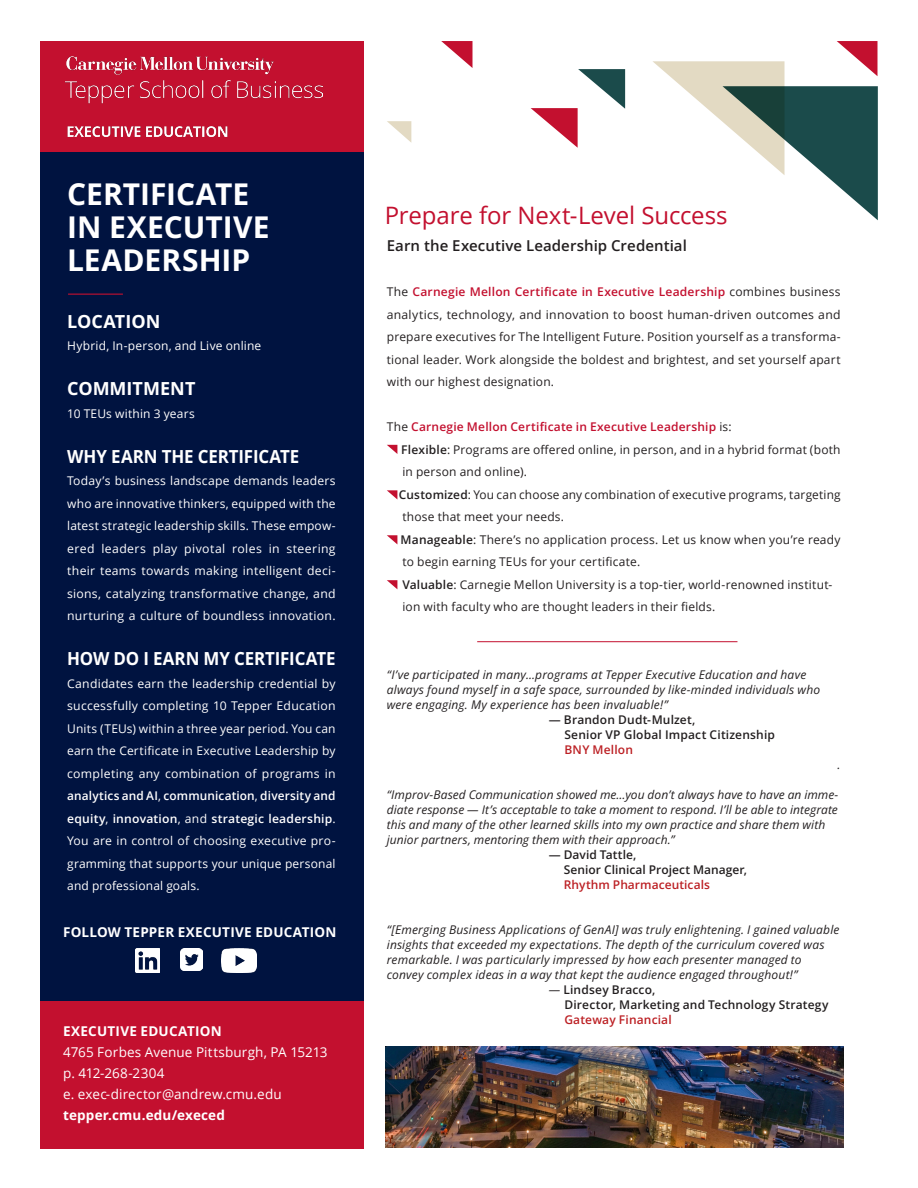
<style>
.page{position:relative;width:918px;height:1188px;background:#fff}
.page>*{position:absolute;margin:0;border:0;box-sizing:border-box;transform-origin:0 0}
.t1{font:700 30px/33px "Open Sans";color:#fff}
.t2{font:24px "Open Sans";letter-spacing:-.005em;color:#c3102f}
.t3{font:700 18px "Open Sans";letter-spacing:-.005em;color:#fff;scale:.94 1}
.t4{font:700 18px "Open Sans";letter-spacing:-.005em;color:#fff}
.t5{font:600 15px "Open Sans";letter-spacing:.005em;color:#231f20}
.t6{font:13.5px "Open Sans";letter-spacing:.01em;color:#fff}
.t7{font:700 13.5px "Open Sans";letter-spacing:.015em;color:#fff}
.t8{font:12px/22.5px "Open Sans";letter-spacing:.02em;color:#fff;text-align:justify}
.t9{font:italic 12px/15px "Open Sans";letter-spacing:.015em;color:#231f20}
.t10{font:12px/22.5px "Open Sans";letter-spacing:.015em;color:#231f20}
.t11{font:600 12px "Open Sans";letter-spacing:.015em;color:#231f20}
.t12{font:600 12px "Open Sans";letter-spacing:.015em;color:#c3102f}
.t13{font:600 12px "Open Sans";letter-spacing:.01em;color:#bc2024}
.s1{font-weight:600}
.s2{font-weight:600;color:#c3102f}
.s3{font-weight:400;color:#231f20}
.s4{font-weight:400;font-style:italic}
</style>
<div class="page">
<div style="left:40px;top:41px;width:324px;height:1107px;background:#001340"></div>
<svg style="left:531px;top:69px;width:94px;height:79px"></svg>
<svg style="left:653px;top:41px;width:225px;height:179px"></svg>
<div style="left:40px;top:1001px;width:324px;height:148px;background:#c3102f"></div>
<img style="left:136px;top:948px;width:24px;height:24px">
<img style="left:180px;top:948px;width:23px;height:23px">
<img style="left:222px;top:948px;width:34px;height:24px">
<div style="left:40px;top:41px;width:324px;height:110px;background:#c3102f"></div>
<img style="left:66px;top:56px;width:256px;height:80px">
<svg style="left:441px;top:41px;width:32px;height:27px"></svg>
<svg style="left:387px;top:121px;width:24px;height:21px"></svg>
<svg style="left:387px;top:445px;width:10px;height:9px"></svg>
<svg style="left:387px;top:490px;width:10px;height:9px"></svg>
<svg style="left:387px;top:535px;width:10px;height:9px"></svg>
<svg style="left:387px;top:580px;width:10px;height:9px"></svg>
<hr style="left:68px;top:294px;width:55px;height:1px;background:#c3102f">
<hr style="left:477px;top:641px;width:260px;height:1px;background:#c3102f">
<img style="left:386px;top:1047px;width:457px;height:100px">
<p class="t1" style="left:67px;top:177px;width:204px">CERTIFICATE<br>IN EXECUTIVE<br>LEADERSHIP</p>
<p class="t4" style="left:67px;top:309px;width:95px">LOCATION</p>
<p class="t8" style="left:67px;top:335px;width:196px">Hybrid, In-person, and Live online</p>
<p class="t4" style="left:67px;top:377px;width:130px">COMMITMENT</p>
<p class="t8" style="left:67px;top:402px;width:129px">10 TEUs within 3 years</p>
<p class="t3" style="left:67px;top:444px;width:248px">WHY EARN THE CERTIFICATE</p>
<p class="t8" style="left:67px;top:470px;width:270px">Today’s business landscape demands leaders who are innovative thinkers, equipped with the latest strategic leadership skills. These empow&shy;ered leaders play pivotal roles in steering their teams towards making intelligent deci&shy;sions, catalyzing transformative change, and nurturing a culture of boundless innovation.</p>
<p class="t3" style="left:67px;top:647px;width:287px">HOW DO I EARN MY CERTIFICATE</p>
<p class="t8" style="left:67px;top:672px;width:270px">Candidates earn the leadership credential by successfully completing 10 Tepper Education Units (TEUs) within a three year period. You can earn the Certificate in Executive Leadership by completing any combination of programs in <span class="s1">analytics and AI</span>, <span class="s1">communication</span>, <span class="s1">diversity and equity</span>, <span class="s1">innovation</span>, and <span class="s1">strategic leadership</span>.<br>You are in control of choosing executive pro&shy;gramming that supports your unique personal and professional goals.</p>
<p class="t7" style="left:63px;top:923px;width:275px">FOLLOW TEPPER EXECUTIVE EDUCATION</p>
<p class="t7" style="left:63px;top:1022px;width:160px">EXECUTIVE EDUCATION</p>
<p class="t6" style="left:63px;top:1043px;width:266px">4765 Forbes Avenue Pittsburgh, PA 15213</p>
<p class="t6" style="left:63px;top:1064px;width:103px">p. 412-268-2304</p>
<p class="t6" style="left:63px;top:1085px;width:220px">e. exec-director@andrew.cmu.edu</p>
<p class="t7" style="left:63px;top:1106px;width:163px">tepper.cmu.edu/execed</p>
<p class="t2" style="left:385px;top:199px;width:344px">Prepare for Next-Level Success</p>
<p class="t5" style="left:387px;top:236px;width:302px">Earn the Executive Leadership Credential</p>
<p class="t10" style="left:387px;top:280px;width:455px;text-align:justify">The <span class="s2">Carnegie Mellon Certificate in Executive Leadership</span> combines business analytics, technology, and innovation to boost human-driven outcomes and prepare executives for The Intelligent Future. Position yourself as a transforma&shy;tional leader. Work alongside the boldest and brightest, and set yourself apart with our highest designation.</p>
<p class="t12" style="left:387px;top:419px;width:346px"><span class="s3">The</span> Carnegie Mellon Certificate in Executive Leadership <span class="s3">is:</span></p>
<p class="t10" style="left:401px;top:438px;width:441px"><span class="s1">Flexible</span>: Programs are offered online, in person, and in a hybrid format (both in person and online).</p>
<p class="t10" style="left:399px;top:483px;width:443px"><span class="s1">Customized</span>: You can choose any combination of executive programs, targeting those that meet your needs.</p>
<p class="t10" style="left:401px;top:528px;width:441px"><span class="s1">Manageable</span>: There’s no application process. Let us know when you’re ready to begin earning TEUs for your certificate.</p>
<p class="t10" style="left:402px;top:573px;width:431px"><span class="s1">Valuable</span>: Carnegie Mellon University is a top-tier, world-renowned institut&shy;ion with faculty who are thought leaders in their fields.</p>
<p class="t9" style="left:387px;top:666px;width:435px">“I’ve participated in many…programs at Tepper Executive Education and have always found myself in a safe space, surrounded by like-minded individuals who were engaging. My experience has been invaluable!”</p>
<p class="t11" style="left:549px;top:711px;width:148px">— Brandon Dudt-Mulzet,</p>
<p class="t11" style="left:564px;top:726px;width:212px">Senior VP Global Impact Citizenship</p>
<p class="t13" style="left:564px;top:741px;width:70px">BNY Mellon</p>
<p class="t9" style="left:838px;top:756px;width:5px">.</p>
<p class="t9" style="left:387px;top:786px;width:453px">“Improv-Based Communication showed me…you don’t always have to have an imme&shy;diate response — It’s acceptable to take a moment to respond. I’ll be able to integrate this and many of the other learned skills into my own practice and share them with junior partners, mentoring them with their approach.”</p>
<p class="t11" style="left:549px;top:846px;width:89px">— David Tattle,</p>
<p class="t11" style="left:564px;top:861px;width:185px">Senior Clinical Project Manager,</p>
<p class="t13" style="left:564px;top:876px;width:148px">Rhythm Pharmaceuticals</p>
<p class="t9" style="left:387px;top:921px;width:454px">“[Emerging Business Applications of GenAI] was truly enlightening. I gained valuable insights that exceeded my expectations. The depth of the curriculum covered was remarkable. I was particularly impressed by how each presenter managed to convey complex ideas in a way that kept the audience engaged throughout!”</p>
<p class="t11" style="left:549px;top:981px;width:108px"><span class="s4">—</span> Lindsey Bracco,</p>
<p class="t11" style="left:564px;top:996px;width:266px">Director, Marketing and Technology Strategy</p>
<p class="t13" style="left:564px;top:1011px;width:109px">Gateway Financial</p>
</div>
